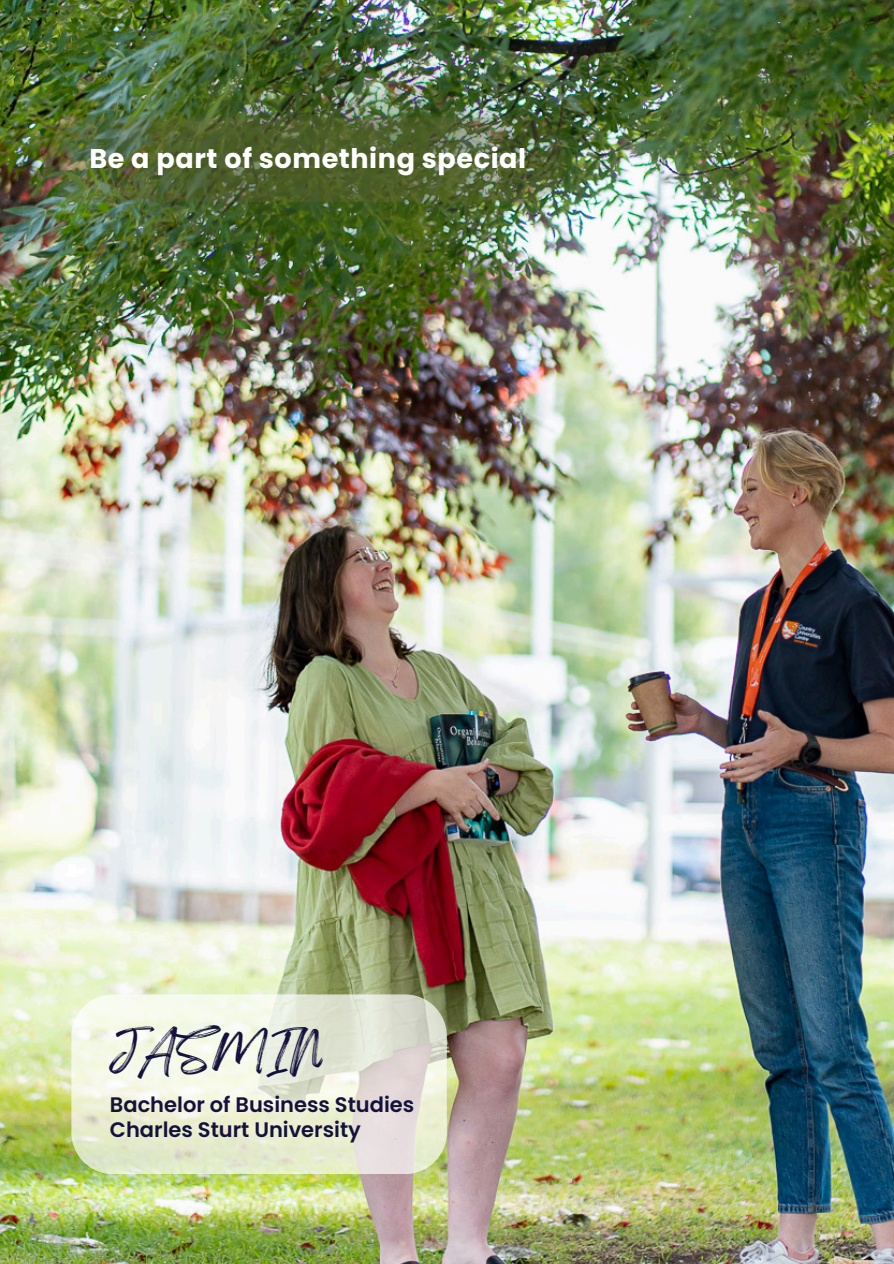
<style>
.page{position:relative;width:894px;height:1264px;background:#fff}
.page>*{position:absolute;margin:0;border:0;box-sizing:border-box;transform-origin:0 0}
.t1{font:45px "Feeling Passionate";color:#14123d}
.t2{font:700 27px "Poppins";letter-spacing:.02em;color:#fff}
.t3{font:600 21px "Poppins";color:#14123d}
</style>
<div class="page">
<img style="left:0;top:0;width:893px;height:1263px">
<img style="left:89px;top:38px;width:458px;height:243px">
<img style="left:44px;top:117px;width:520px;height:85px">
<svg style="left:71px;top:994px;width:375px;height:180px"></svg>
<p class="t2" style="left:89px;top:140px;width:438px">Be a part of something special</p>
<h2 class="t1" style="left:110px;top:1014px;width:214px">JASMIN</h2>
<h1 class="t3" style="left:110px;top:1089px;width:306px">Bachelor of Business Studies</h1>
<p class="t3" style="left:110px;top:1114px;width:252px">Charles Sturt University</p>
</div>
